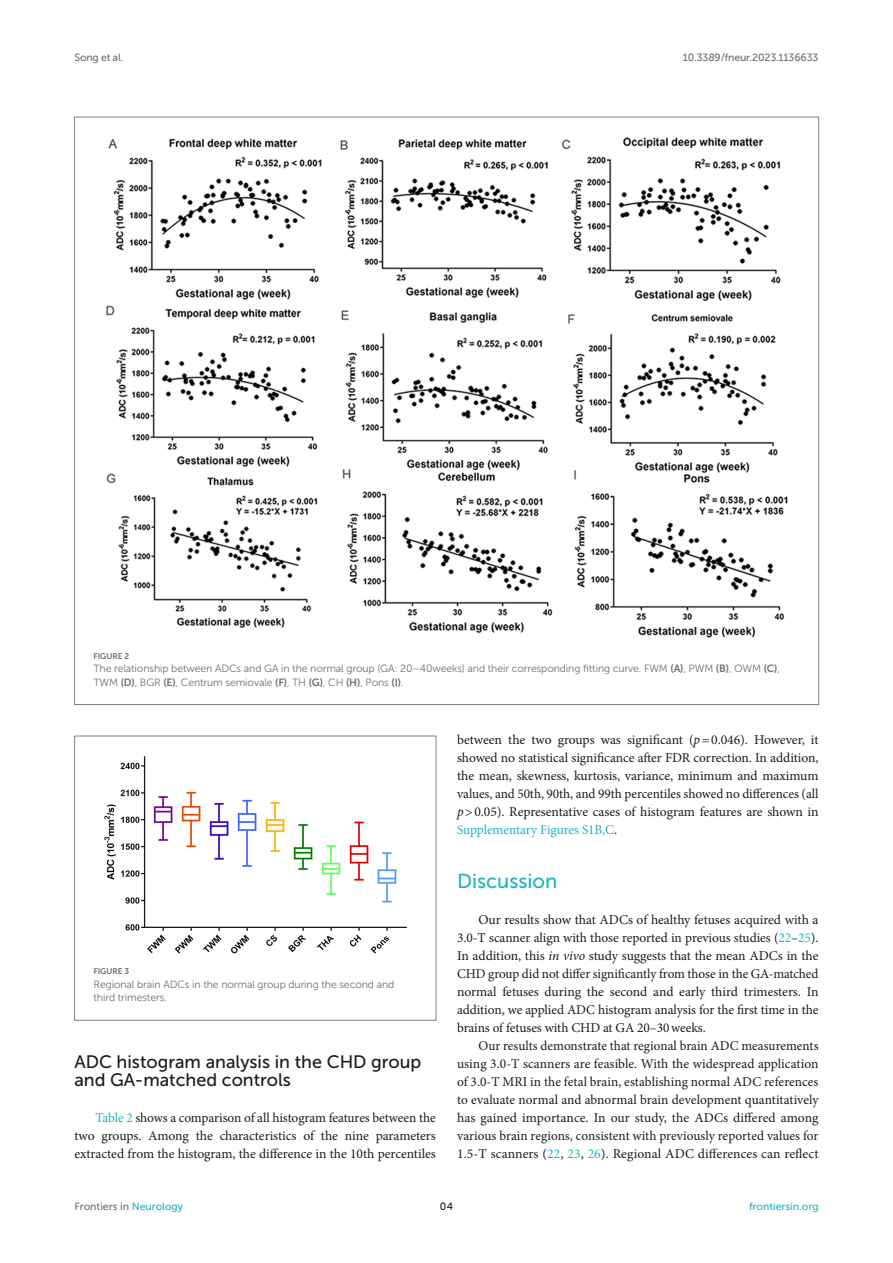
<style>
.page{position:relative;width:893px;height:1263px;background:#fff}
.page>*{position:absolute;margin:0;border:0;box-sizing:border-box;transform-origin:0 0}
.HEAD_1{font:20.25px "Museo Sans 500";color:#1db5c3}
.HEAD_2{font:18px/18px "Museo Sans 500";color:#1b1c1b}
.TEXT_FLUSH{font:13.5px/18px "Minion Pro";letter-spacing:-.005em;color:#1b1c1b;text-align:justify}
.TEXT{font:13.5px/18px "Minion Pro";letter-spacing:.005em;color:#1b1c1b;text-align:justify}
.FIG_LEG{font:10.5px/13.5px "Museo Sans 300";letter-spacing:-.01em;color:#706f70}
.t1{font:10.5px "Museo Sans 500";letter-spacing:-.015em;color:#706f70}
.t2{font:10.5px "Museo Sans 500";color:#1db5c3}
.t3{font:10.5px "Museo Sans 500";color:#1b1c1b}
.FIG_HD{font:8.25px "Museo Sans 700";letter-spacing:-.01em;color:#706f70}
.s1{font-family:"Museo Sans 700"}
.s2{color:#1db5c3}
.s3{font-style:italic}
</style>
<div class="page">
<img style="left:106px;top:137px;width:682px;height:501px">
<img style="left:104px;top:756px;width:303px;height:198px">
<p class="t1" style="left:74px;top:51px;width:50px">Song et al.</p>
<p class="t1" style="left:683px;top:51px;width:137px">10.3389/fneur.2023.1136633</p>
<p class="FIG_HD" style="left:94px;top:651px;width:37px">FIGURE 2</p>
<p class="FIG_LEG" style="left:94px;top:662px;width:688px">The relationship between ADCs and GA in the normal group (GA: 20–40 weeks) and their corresponding fitting curve. FWM <span class="s1">(A)</span>, PWM <span class="s1">(B)</span>, OWM <span class="s1">(C)</span>,<br>TWM <span class="s1">(D)</span>, BGR <span class="s1">(E)</span>, Centrum semiovale <span class="s1">(F)</span>, TH <span class="s1">(G)</span>, CH <span class="s1">(H)</span>, Pons <span class="s1">(I)</span>.</p>
<p class="FIG_HD" style="left:94px;top:967px;width:37px">FIGURE 3</p>
<p class="FIG_LEG" style="left:94px;top:977px;width:302px">Regional brain ADCs in the normal group during the second and third trimesters.</p>
<p class="HEAD_2" style="left:74px;top:1053px;width:348px">ADC histogram analysis in the CHD group and GA-matched controls</p>
<p class="TEXT_FLUSH" style="left:74px;top:1109px;width:363px;text-indent:21px"><span class="s2">Table 2</span> shows a comparison of all histogram features between the two groups. Among the characteristics of the nine parameters extracted from the histogram, the difference in the 10th percentiles</p>
<p class="TEXT_FLUSH" style="left:457px;top:731px;width:363px">between the two groups was significant (<span class="s3">p</span>=0.046). However, it showed no statistical significance after FDR correction. In addition, the mean, skewness, kurtosis, variance, minimum and maximum values, and 50th, 90th, and 99th percentiles showed no differences (all <span class="s3">p</span>&gt;0.05). Representative cases of histogram features are shown in <span class="s2">Supplementary Figures S1B,C</span>.</p>
<p class="HEAD_1" style="left:457px;top:870px;width:102px">Discussion</p>
<p class="TEXT_FLUSH" style="left:457px;top:911px;width:363px;text-indent:21px">Our results show that ADCs of healthy fetuses acquired with a 3.0-T scanner align with those reported in previous studies (<span class="s2">22</span>–<span class="s2">25</span>).<br>In addition, this <span class="s3">in vivo</span> study suggests that the mean ADCs in the CHD group did not differ significantly from those in the GA-matched normal fetuses during the second and early third trimesters. In addition, we applied ADC histogram analysis for the first time in the brains of fetuses with CHD at GA 20–30weeks.</p>
<p class="TEXT" style="left:457px;top:1037px;width:363px;text-indent:21px">Our results demonstrate that regional brain ADC measurements using 3.0-T scanners are feasible. With the widespread application of 3.0-T MRI in the fetal brain, establishing normal ADC references to evaluate normal and abnormal brain development quantitatively has gained importance. In our study, the ADCs differed among various brain regions, consistent with previously reported values for 1.5-T scanners (<span class="s2">22</span>, <span class="s2">23</span>, <span class="s2">26</span>). Regional ADC differences can reflect</p>
<p class="t1" style="left:74px;top:1200px;width:110px">Frontiers in <span class="s2">Neurology</span></p>
<p class="t3" style="left:440px;top:1200px;width:15px">04</p>
<p class="t2" style="left:749px;top:1200px;width:71px">frontiersin.org</p>
</div>
